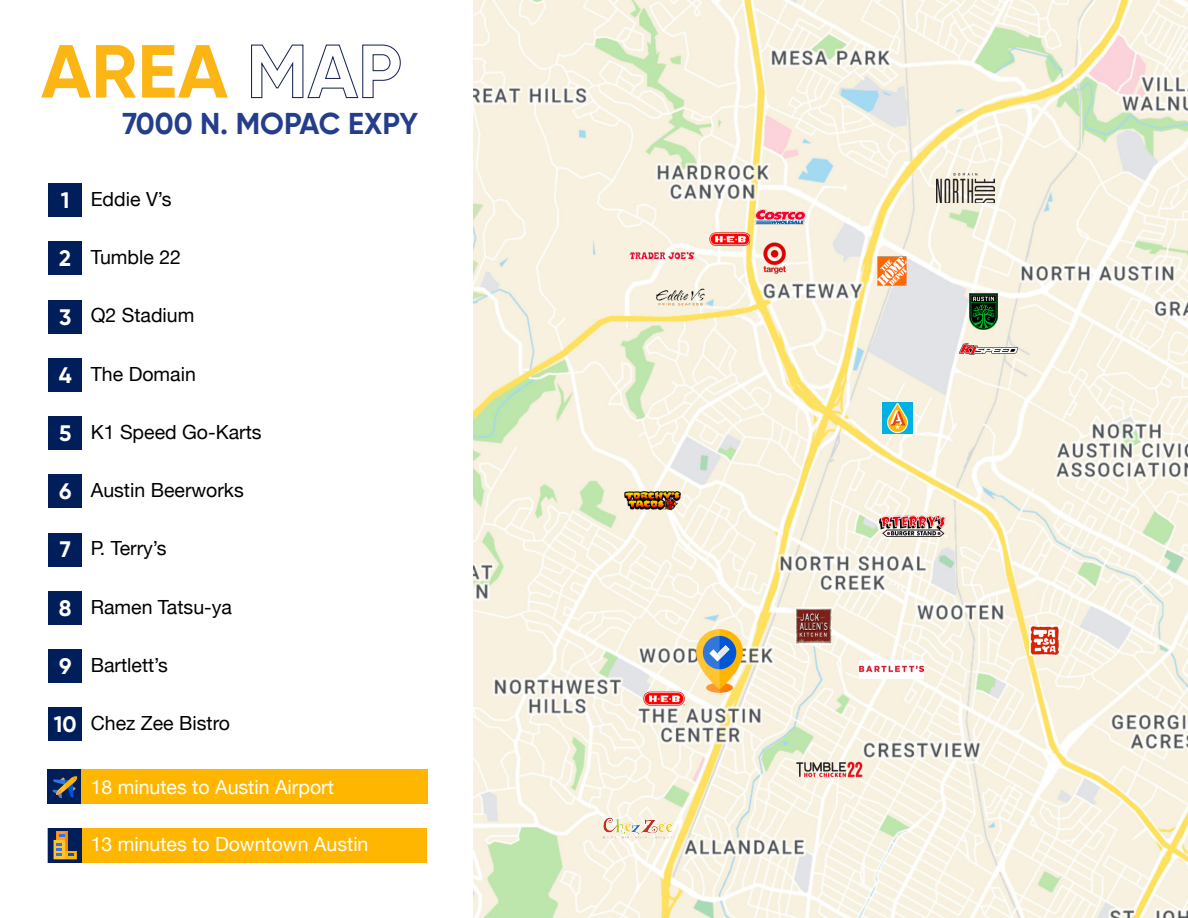
<style>
.page{position:relative;width:1188px;height:918px;background:#fff}
.page>*{position:absolute;margin:0;border:0;box-sizing:border-box;transform-origin:0 0}
.t1{font:700 75px "Gilroy";color:#fbb515}
.t2{font:700 30px "Gilroy";color:#243e8c}
.t3{font:700 22.5px "Gilroy";color:#fff}
.t4{font:19.5px "Helvetica Neue";color:#000}
.t5{font:19.5px "Helvetica Neue";color:#fff}
.s1{color:#1a2557}
</style>
<div class="page">
<div style="left:48px;top:828px;width:379px;height:35px;background:#ffb600"></div>
<div style="left:49px;top:770px;width:379px;height:34px;background:#ffb600"></div>
<div style="left:49px;top:184px;width:33px;height:33px;background:#001e5a"></div>
<div style="left:49px;top:242px;width:33px;height:33px;background:#001e5a"></div>
<div style="left:49px;top:300px;width:33px;height:33px;background:#001e5a"></div>
<div style="left:49px;top:358px;width:33px;height:34px;background:#001e5a"></div>
<div style="left:49px;top:416px;width:33px;height:34px;background:#001e5a"></div>
<div style="left:49px;top:475px;width:33px;height:33px;background:#001e5a"></div>
<div style="left:49px;top:533px;width:33px;height:33px;background:#001e5a"></div>
<div style="left:49px;top:591px;width:33px;height:33px;background:#001e5a"></div>
<div style="left:49px;top:649px;width:33px;height:34px;background:#001e5a"></div>
<div style="left:49px;top:708px;width:33px;height:33px;background:#001e5a"></div>
<div style="left:48px;top:769px;width:33px;height:35px;background:#001e5a"></div>
<svg style="left:53px;top:776px;width:25px;height:22px"></svg>
<div style="left:49px;top:828px;width:33px;height:35px;background:#001e5a"></div>
<svg style="left:54px;top:831px;width:23px;height:28px"></svg>
<img style="left:473px;top:1px;width:715px;height:917px">
<svg style="left:696px;top:629px;width:47px;height:60px"></svg>
<div style="left:703px;top:636px;width:33px;height:33px;background:#0056d7;border-radius:50%"></div>
<svg style="left:696px;top:629px;width:34px;height:64px;background:#bbb08c"></svg>
<img style="left:757px;top:242px;width:45px;height:31px">
<img style="left:877px;top:256px;width:31px;height:31px">
<img style="left:937px;top:173px;width:58px;height:30px">
<img style="left:970px;top:293px;width:28px;height:36px">
<img style="left:959px;top:343px;width:59px;height:11px">
<img style="left:616px;top:488px;width:74px;height:26px">
<img style="left:754px;top:207px;width:52px;height:19px">
<img style="left:879px;top:515px;width:67px;height:22px">
<img style="left:654px;top:287px;width:54px;height:22px">
<img style="left:707px;top:226px;width:43px;height:26px">
<img style="left:626px;top:236px;width:71px;height:40px">
<img style="left:795px;top:760px;width:69px;height:19px">
<img style="left:882px;top:402px;width:31px;height:31px">
<img style="left:795px;top:608px;width:37px;height:36px">
<img style="left:860px;top:661px;width:64px;height:18px">
<img style="left:604px;top:818px;width:70px;height:20px">
<img style="left:642px;top:686px;width:42px;height:25px">
<img style="left:1030px;top:626px;width:30px;height:30px">
<p class="t1" style="left:41px;top:24px;width:363px">AREA <span class="s1">MAP</span></p>
<p class="t2" style="left:122px;top:104px;width:297px">7000 N. MOPAC EXPY</p>
<p class="t3" style="left:61px;top:186px;width:10px">1</p>
<p class="t4" style="left:91px;top:185px;width:82px">Eddie V’s</p>
<p class="t3" style="left:59px;top:244px;width:13px">2</p>
<p class="t4" style="left:91px;top:243px;width:92px">Tumble 22</p>
<p class="t3" style="left:59px;top:303px;width:14px">3</p>
<p class="t4" style="left:91px;top:301px;width:105px">Q2 Stadium</p>
<p class="t3" style="left:59px;top:361px;width:15px">4</p>
<p class="t4" style="left:91px;top:360px;width:107px">The Domain</p>
<p class="t3" style="left:59px;top:419px;width:14px">5</p>
<p class="t4" style="left:91px;top:418px;width:172px">K1 Speed Go-Karts</p>
<p class="t3" style="left:59px;top:477px;width:14px">6</p>
<p class="t4" style="left:91px;top:476px;width:155px">Austin Beerworks</p>
<p class="t3" style="left:60px;top:535px;width:12px">7</p>
<p class="t4" style="left:91px;top:534px;width:77px">P. Terry’s</p>
<p class="t3" style="left:59px;top:594px;width:14px">8</p>
<p class="t4" style="left:91px;top:593px;width:143px">Ramen Tatsu-ya</p>
<p class="t3" style="left:59px;top:652px;width:14px">9</p>
<p class="t4" style="left:91px;top:651px;width:79px">Bartlett’s</p>
<p class="t3" style="left:54px;top:710px;width:24px">10</p>
<p class="t4" style="left:91px;top:709px;width:141px">Chez Zee Bistro</p>
<p class="t5" style="left:91px;top:773px;width:245px">18 minutes to Austin Airport</p>
<p class="t5" style="left:91px;top:830px;width:279px">13 minutes to Downtown Austin</p>
</div>
